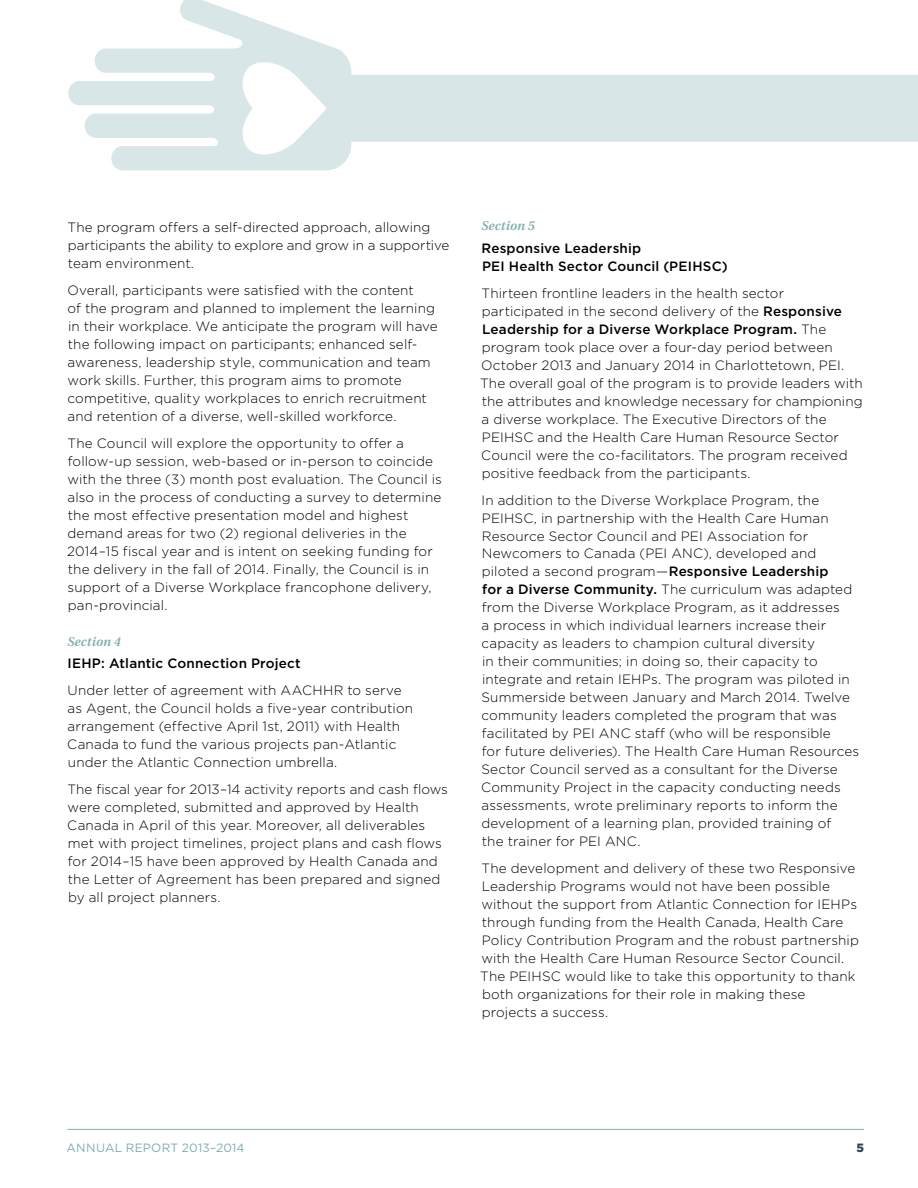
<style>
.page{position:relative;width:918px;height:1188px;background:#fff}
.page>*{position:absolute;margin:0;border:0;box-sizing:border-box;transform-origin:0 0}
.t1{font:300 13.5px/18px "Gotham HTF";letter-spacing:.01em;color:#000}
.t2{font:500 13.5px/18px "Gotham HTF";letter-spacing:.015em;color:#000}
.t3{font:italic 600 12.75px "Utopia";letter-spacing:.015em;color:#81adaf}
.t4{font:12px "Gotham HTF";letter-spacing:.015em;color:#81adaf}
.t5{font:900 12px "Gotham HTF";color:#34424e}
.s1{font-weight:500}
</style>
<div class="page">
<hr style="left:68px;top:1129px;width:796px;height:1px;background:#81adaf">
<svg style="left:68px;top:0;width:850px;height:170px"></svg>
<p class="t1" style="left:68px;top:218px;width:383px">The program offers a self-directed approach, allowing participants the ability to explore and grow in a supportive team environment.</p>
<p class="t1" style="left:67px;top:281px;width:372px">Overall, participants were satisfied with the content<br>of the program and planned to implement the learning in their workplace. We anticipate the program will have the following impact on participants; enhanced self&shy;awareness, leadership style, communication and team work skills. Further, this program aims to promote competitive, quality workplaces to enrich recruitment and retention of a diverse, well-skilled workforce.</p>
<p class="t1" style="left:67px;top:434px;width:376px">The Council will explore the opportunity to offer a follow-up session, web-based or in-person to coincide with the three (3) month post evaluation. The Council is also in the process of conducting a survey to determine the most effective presentation model and highest demand areas for two (2) regional deliveries in the 2014–15 fiscal year and is intent on seeking funding for the delivery in the fall of 2014. Finally, the Council is in support of a Diverse Workplace francophone delivery, pan-provincial.</p>
<p class="t3" style="left:68px;top:634px;width:55px">Section 4</p>
<p class="t2" style="left:68px;top:654px;width:235px">IEHP: Atlantic Connection Project</p>
<p class="t1" style="left:67px;top:681px;width:347px">Under letter of agreement with AACHHR to serve as Agent, the Council holds a five-year contribution arrangement (effective April 1st, 2011) with Health Canada to fund the various projects pan-Atlantic under the Atlantic Connection umbrella.</p>
<p class="t1" style="left:67px;top:780px;width:382px">The fiscal year for 2013–14 activity reports and cash flows were completed, submitted and approved by Health Canada in April of this year. Moreover, all deliverables met with project timelines, project plans and cash flows for 2014–15 have been approved by Health Canada and the Letter of Agreement has been prepared and signed by all project planners.</p>
<p class="t3" style="left:482px;top:219px;width:55px">Section 5</p>
<p class="t2" style="left:482px;top:239px;width:248px">Responsive Leadership<br>PEI Health Sector Council (PEIHSC)</p>
<p class="t1" style="left:480px;top:284px;width:384px">Thirteen frontline leaders in the health sector participated in the second delivery of the <span class="s1">Responsive Leadership for a Diverse Workplace Program.</span> The program took place over a four-day period between October 2013 and January 2014 in Charlottetown, PEI.<br>The overall goal of the program is to provide leaders with the attributes and knowledge necessary for championing a diverse workplace. The Executive Directors of the PEIHSC and the Health Care Human Resource Sector Council were the co-facilitators. The program received positive feedback from the participants.</p>
<p class="t1" style="left:481px;top:491px;width:379px">In addition to the Diverse Workplace Program, the PEIHSC, in partnership with the Health Care Human Resource Sector Council and PEI Association for Newcomers to Canada (PEI ANC), developed and piloted a second program—<span class="s1">Responsive Leadership<br>for a Diverse Community.</span> The curriculum was adapted from the Diverse Workplace Program, as it addresses<br>a process in which individual learners increase their capacity as leaders to champion cultural diversity<br>in their communities; in doing so, their capacity to integrate and retain IEHPs. The program was piloted in Summerside between January and March 2014. Twelve community leaders completed the program that was facilitated by PEI ANC staff (who will be responsible<br>for future deliveries). The Health Care Human Resources Sector Council served as a consultant for the Diverse Community Project in the capacity conducting needs assessments, wrote preliminary reports to inform the development of a learning plan, provided training of<br>the trainer for PEI ANC.</p>
<p class="t1" style="left:480px;top:860px;width:380px">The development and delivery of these two Responsive Leadership Programs would not have been possible without the support from Atlantic Connection for IEHPs through funding from the Health Canada, Health Care Policy Contribution Program and the robust partnership with the Health Care Human Resource Sector Council.<br>The PEIHSC would like to take this opportunity to thank both organizations for their role in making these projects a success.</p>
<p class="t4" style="left:67px;top:1141px;width:180px">ANNUAL REPORT 2013–2014</p>
<p class="t5" style="left:856px;top:1141px;width:9px">5</p>
</div>
